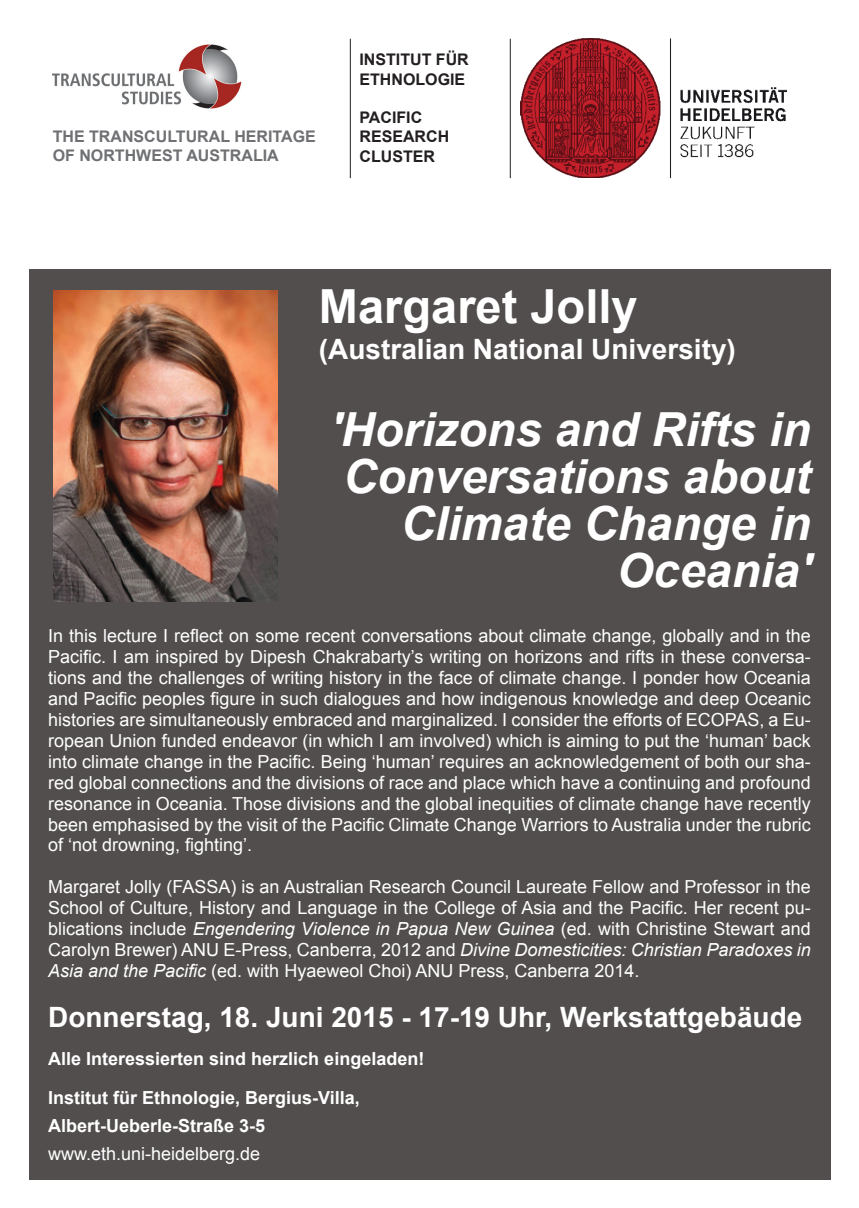
<style>
.page{position:relative;width:859px;height:1208px;background:#fff}
.page>*{position:absolute;margin:0;border:0;box-sizing:border-box;transform-origin:0 0}
.t1{font:italic 700 47px/47px "Arial";color:#fff;text-align:right}
.t2{font:700 47px "Arial";color:#fff}
.t3{font:700 28px "Arial";color:#fff}
.t4{font:18px/20.9px "Arial";color:#fff;text-align:justify}
.t5{font:700 18px/38.2px "Arial";color:#fff}
.t6{font:700 16px/19.2px "Arial";color:#6f7073}
.t7{font:700 16px/19.2px "Arial";color:#231f20}
.s1{font-style:italic}
</style>
<div class="page">
<div style="left:29px;top:269px;width:802px;height:910px;background:#524e4d"></div>
<img style="left:521px;top:38px;width:266px;height:140px">
<hr style="left:670px;top:39px;width:1px;height:139px;background:#231f20">
<hr style="left:510px;top:39px;width:1px;height:139px;background:#231f20">
<hr style="left:350px;top:39px;width:1px;height:139px;background:#231f20">
<img style="left:52px;top:44px;width:189px;height:64px">
<img style="left:53px;top:291px;width:225px;height:310px">
<p class="t6" style="left:53px;top:127px;width:265px">THE TRANSCULTURAL HERITAGE<br>OF NORTHWEST AUSTRALIA</p>
<p class="t7" style="left:359px;top:51px;width:111px">INSTITUT FÜR<br>ETHNOLOGIE</p>
<p class="t7" style="left:359px;top:108px;width:91px">PACIFIC<br>RESEARCH<br>CLUSTER</p>
<h1 class="t2" style="left:319px;top:276px;width:320px">Margaret Jolly</h1>
<h2 class="t3" style="left:319px;top:331px;width:418px">(Australian National University)</h2>
<h1 class="t1" style="left:330px;top:407px;width:483px">'Horizons and Rifts in<br>Conversations about<br>Climate Change in<br>Oceania'</h1>
<p class="t4" style="left:48px;top:625px;width:764px">In this lecture I reflect on some recent conversations about climate change, globally and in the Pacific. I am inspired by Dipesh Chakrabarty’s writing on horizons and rifts in these conversa&shy;tions and the challenges of writing history in the face of climate change. I ponder how Oceania and Pacific peoples figure in such dialogues and how indigenous knowledge and deep Oceanic histories are simultaneously embraced and marginalized. I consider the efforts of ECOPAS, a Eu&shy;ropean Union funded endeavor (in which I am involved) which is aiming to put the ‘human’ back into climate change in the Pacific. Being ‘human’ requires an acknowledgement of both our sha&shy;red global connections and the divisions of race and place which have a continuing and profound resonance in Oceania. Those divisions and the global inequities of climate change have recently been emphasised by the visit of the Pacific Climate Change Warriors to Australia under the rubric of ‘not drowning, fighting’.</p>
<p class="t4" style="left:48px;top:876px;width:764px">Margaret Jolly (FASSA) is an Australian Research Council Laureate Fellow and Professor in the School of Culture, History and Language in the College of Asia and the Pacific. Her recent pu&shy;blications include <span class="s1">Engendering Violence in Papua New Guinea</span> (ed. with Christine Stewart and Carolyn Brewer) ANU E-Press, Canberra, 2012 and <span class="s1">Divine Domesticities: Christian Paradoxes in Asia and the Pacific</span> (ed. with Hyaeweol Choi) ANU Press, Canberra 2014.</p>
<h2 class="t3" style="left:48px;top:998px;width:756px">Donnerstag, 18. Juni 2015 - 17-19 Uhr, Werkstattgebäude</h2>
<p class="t5" style="left:48px;top:1040px;width:378px">Alle Interessierten sind herzlich eingeladen!<br>Institut für Ethnologie, Bergius-Villa,</p>
<p class="t5" style="left:48px;top:1106px;width:219px">Albert-Ueberle-Straße 3-5</p>
<p class="t4" style="left:48px;top:1143px;width:214px">www.eth.uni-heidelberg.de</p>
</div>
